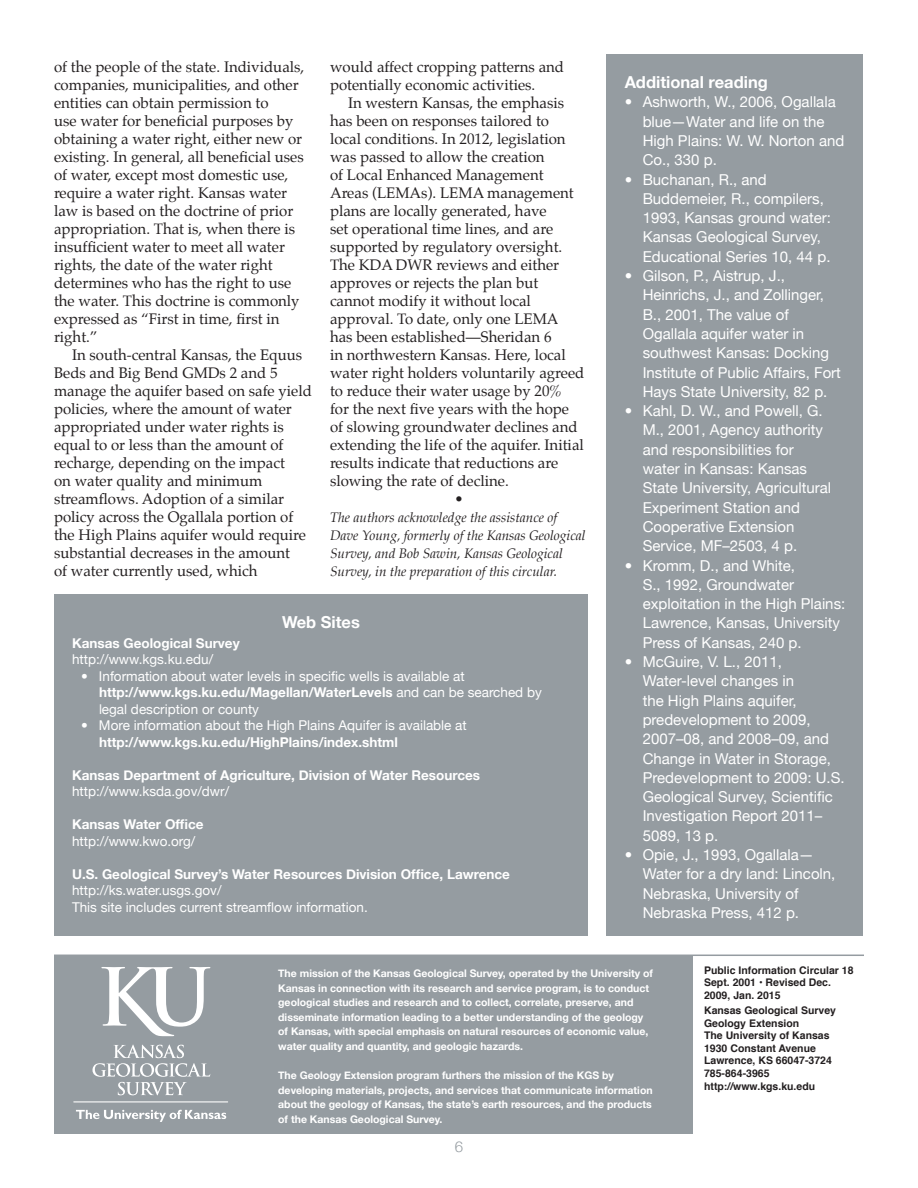
<style>
.page{position:relative;width:918px;height:1188px;background:#fff}
.page>*{position:absolute;margin:0;border:0;box-sizing:border-box;transform-origin:0 0}
.PIC_Header{font:700 16.5px "Helvetica Neue";color:#fff}
.PIC_Body_Copy{font:15px/18px "Palatino";color:#231f20}
.t1{font:15px/19.4px "Helvetica Neue";color:#fff}
.PIC_Body_First_Graph{font:15px/18px "Palatino";color:#231f20}
.t2{font:300 15px "Helvetica Neue";color:#959ca1}
.PIC_Body_First_Graph-2{font:13.5px/16.5px "Helvetica Neue";color:#fff}
.PIC_Body_First_Graph-3{font:700 13.5px "Helvetica Neue";color:#fff}
.PIC_Caption{font:italic 13.5px/18px "Palatino";color:#231f20}
.t3{font:700 10.5px/14.5px "Helvetica Neue";color:#fff}
.t4{font:700 10.5px/12.6px "Helvetica";color:#231f20}
.s1{font-weight:700}
</style>
<div class="page">
<div style="left:54px;top:955px;width:639px;height:179px;background:#959ca1"></div>
<svg style="left:76px;top:1110px;width:150px;height:12px"></svg>
<hr style="left:73px;top:1101px;width:155px;height:1px;background:#fff">
<svg style="left:101px;top:967px;width:109px;height:69px"></svg>
<svg style="left:92px;top:1045px;width:118px;height:50px"></svg>
<hr style="left:54px;top:955px;width:810px;height:1px;background:#959ca1">
<div style="left:607px;top:54px;width:256px;height:882px;background:#959ca1"></div>
<div style="left:54px;top:594px;width:534px;height:342px;background:#959ca1"></div>
<p class="PIC_Body_First_Graph" style="left:54px;top:58px;width:252px">of the people of the state. Individuals, companies, municipalities, and other entities can obtain permission to<br>use water for beneficial purposes by obtaining a water right, either new or existing. In general, all beneficial uses of water, except most domestic use, require a water right. Kansas water law is based on the doctrine of prior appropriation. That is, when there is insufficient water to meet all water rights, the date of the water right determines who has the right to use the water. This doctrine is commonly expressed as “First in time, first in right.”</p>
<p class="PIC_Body_Copy" style="left:54px;top:346px;width:260px;text-indent:18px">In south-central Kansas, the Equus Beds and Big Bend GMDs 2 and 5 manage the aquifer based on safe yield policies, where the amount of water appropriated under water rights is equal to or less than the amount of recharge, depending on the impact<br>on water quality and minimum streamflows. Adoption of a similar policy across the Ogallala portion of the High Plains aquifer would require substantial decreases in the amount<br>of water currently used, which</p>
<p class="PIC_Body_Copy" style="left:330px;top:58px;width:236px">would affect cropping patterns and potentially economic activities.</p>
<p class="PIC_Body_Copy" style="left:330px;top:94px;width:256px;text-indent:18px">In western Kansas, the emphasis has been on responses tailored to<br>local conditions. In 2012, legislation was passed to allow the creation<br>of Local Enhanced Management Areas (LEMAs). LEMA management plans are locally generated, have<br>set operational time lines, and are supported by regulatory oversight.<br>The KDA DWR reviews and either approves or rejects the plan but cannot modify it without local approval. To date, only one LEMA has been established—Sheridan 6<br>in northwestern Kansas. Here, local water right holders voluntarily agreed to reduce their water usage by 20% for the next five years with the hope of slowing groundwater declines and extending the life of the aquifer. Initial results indicate that reductions are slowing the rate of decline.</p>
<p class="PIC_Body_Copy" style="left:454px;top:490px;width:11px">•</p>
<p class="PIC_Caption" style="left:330px;top:509px;width:257px">The authors acknowledge the assistance of Dave Young, formerly of the Kansas Geological Survey, and Bob Sawin, Kansas Geological Survey, in the preparation of this circular.</p>
<p class="PIC_Header" style="left:282px;top:612px;width:79px">Web Sites</p>
<p class="PIC_Body_First_Graph-3" style="left:72px;top:634px;width:169px">Kansas Geological Survey</p>
<p class="PIC_Body_First_Graph-2" style="left:72px;top:651px;width:143px">http://www.kgs.ku.edu/</p>
<p class="PIC_Body_First_Graph-2" style="left:99px;top:667px;width:444px;text-indent:-18px">• Information about water levels in specific wells is available at <span class="s1">http://www.kgs.ku.edu/Magellan/WaterLevels</span> and can be searched by legal description or county</p>
<p class="PIC_Body_First_Graph-2" style="left:99px;top:717px;width:369px;text-indent:-18px">• More information about the High Plains Aquifer is available at <span class="s1">http://www.kgs.ku.edu/HighPlains/index.shtml</span></p>
<p class="PIC_Body_First_Graph-3" style="left:72px;top:766px;width:410px">Kansas Department of Agriculture, Division of Water Resources</p>
<p class="PIC_Body_First_Graph-2" style="left:72px;top:783px;width:159px">http://www.ksda.gov/dwr/</p>
<p class="PIC_Body_First_Graph-3" style="left:72px;top:816px;width:133px">Kansas Water Office</p>
<p class="PIC_Body_First_Graph-2" style="left:72px;top:832px;width:125px">http://www.kwo.org/</p>
<p class="PIC_Body_First_Graph-3" style="left:72px;top:865px;width:440px">U.S. Geological Survey’s Water Resources Division Office, Lawrence</p>
<p class="PIC_Body_First_Graph-2" style="left:72px;top:882px;width:151px">http://ks.water.usgs.gov/</p>
<p class="PIC_Body_First_Graph-2" style="left:72px;top:898px;width:297px">This site includes current streamflow information.</p>
<p class="PIC_Header" style="left:625px;top:72px;width:145px">Additional reading</p>
<p class="t1" style="left:643px;top:92px;width:203px;text-indent:-18px">• Ashworth, W., 2006, Ogallala blue—Water and life on the<br>High Plains: W. W. Norton and<br>Co., 330 p.</p>
<p class="t1" style="left:643px;top:169px;width:190px;text-indent:-18px">• Buchanan, R., and<br>Buddemeier, R., compilers,<br>1993, Kansas ground water:<br>Kansas Geological Survey,<br>Educational Series 10, 44 p.</p>
<p class="t1" style="left:643px;top:266px;width:200px;text-indent:-18px">• Gilson, P., Aistrup, J.,<br>Heinrichs, J., and Zollinger,<br>B., 2001, The value of<br>Ogallala aquifer water in southwest Kansas: Docking<br>Institute of Public Affairs, Fort<br>Hays State University, 82 p.</p>
<p class="t1" style="left:643px;top:401px;width:190px;text-indent:-18px">• Kahl, D. W., and Powell, G.<br>M., 2001, Agency authority and responsibilities for water in Kansas: Kansas<br>State University, Agricultural<br>Experiment Station and<br>Cooperative Extension<br>Service, MF–2503, 4 p.</p>
<p class="t1" style="left:643px;top:555px;width:204px;text-indent:-18px">• Kromm, D., and White,<br>S., 1992, Groundwater exploitation in the High Plains:<br>Lawrence, Kansas, University<br>Press of Kansas, 240 p.</p>
<p class="t1" style="left:643px;top:652px;width:204px;text-indent:-18px">• McGuire, V. L., 2011,<br>Water-level changes in<br>the High Plains aquifer, predevelopment to 2009,<br>2007–08, and 2008–09, and<br>Change in Water in Storage,<br>Predevelopment to 2009: U.S.<br>Geological Survey, Scientific<br>Investigation Report 2011–<br>5089, 13 p.</p>
<p class="t1" style="left:643px;top:845px;width:194px;text-indent:-18px">• Opie, J., 1993, Ogallala—<br>Water for a dry land: Lincoln,<br>Nebraska, University of<br>Nebraska Press, 412 p.</p>
<p class="t3" style="left:278px;top:966px;width:376px">The mission of the Kansas Geological Survey, operated by the University of Kansas in connection with its research and service program, is to conduct geological studies and research and to collect, correlate, preserve, and disseminate information leading to a better understanding of the geology of Kansas, with special emphasis on natural resources of economic value, water quality and quantity, and geologic hazards.</p>
<p class="t3" style="left:278px;top:1068px;width:376px">The Geology Extension program furthers the mission of the KGS by developing materials, projects, and services that communicate information about the geology of Kansas, the state’s earth resources, and the products of the Kansas Geological Survey.</p>
<p class="t2" style="left:455px;top:1138px;width:10px">6</p>
<p class="t4" style="left:704px;top:964px;width:151px">Public Information Circular 18<br>Sept. 2001 • Revised Dec.<br>2009, Jan. 2015</p>
<p class="t4" style="left:704px;top:1004px;width:133px">Kansas Geological Survey<br>Geology Extension<br>The University of Kansas<br>1930 Constant Avenue<br>Lawrence, KS 66047-3724<br>785-864-3965 http://www.kgs.ku.edu</p>
</div>
